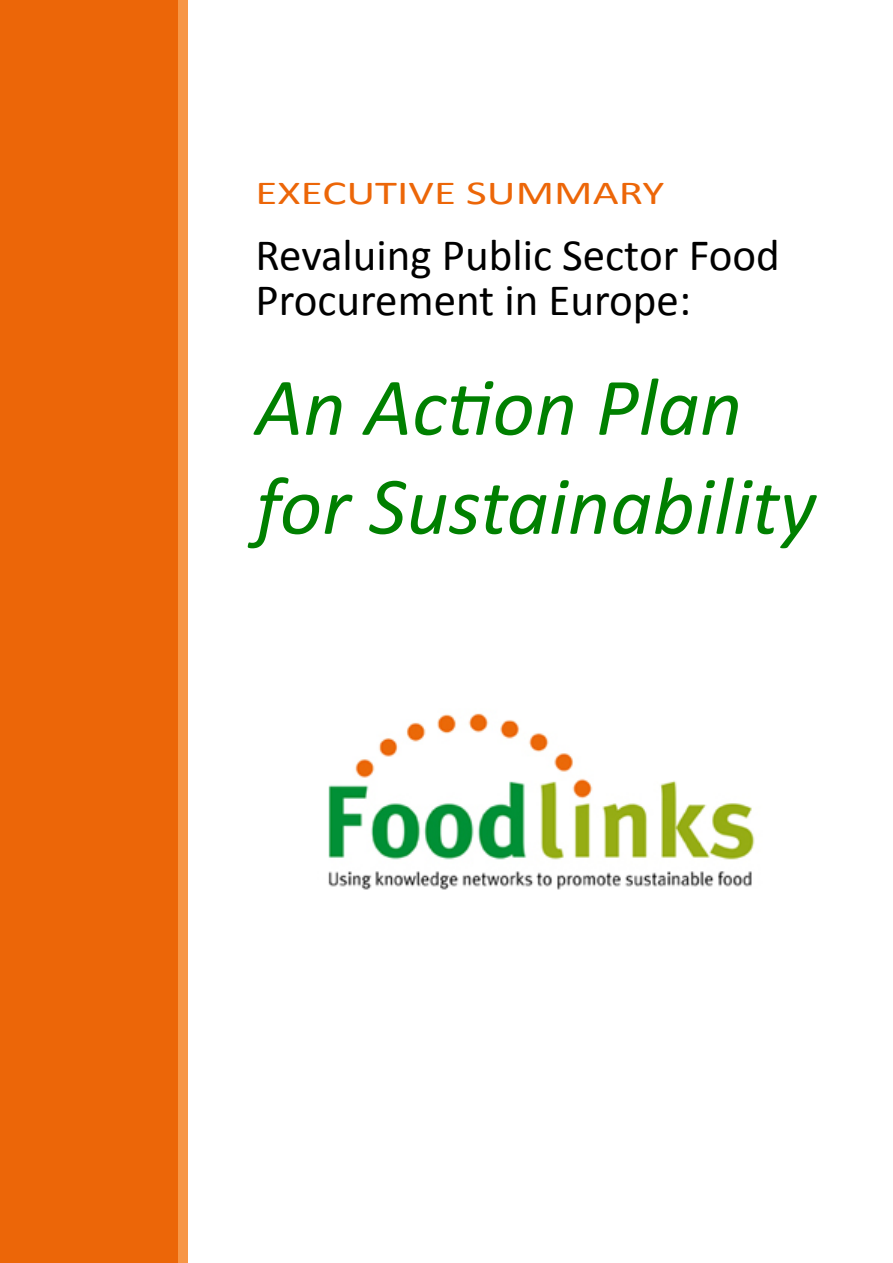
<style>
.page{position:relative;width:893px;height:1263px;background:#fff}
.page>*{position:absolute;margin:0;border:0;box-sizing:border-box;transform-origin:0 0}
.t1{font:italic 82.5px/99px "Calibri";color:#008000}
.t2{font:45px/45px "Calibri";color:#000}
.t3{font:33.75px "Calibri";color:#ec6608;scale:1.33 1}
</style>
<div class="page">
<div style="left:0;top:0;width:187px;height:1263px;background:#f79646"></div>
<img style="left:328px;top:713px;width:427px;height:177px">
<div style="left:0;top:0;width:178px;height:1263px;background:#ec6608"></div>
<p class="t3" style="left:256px;top:171px;width:309px">EXECUTIVE SUMMARY</p>
<p class="t2" style="left:256px;top:233px;width:526px">Revaluing Public Sector Food<br>Procurement in Europe:</p>
<h1 class="t1" style="left:256px;top:355px;width:562px">An Action Plan for Sustainability</h1>
</div>
